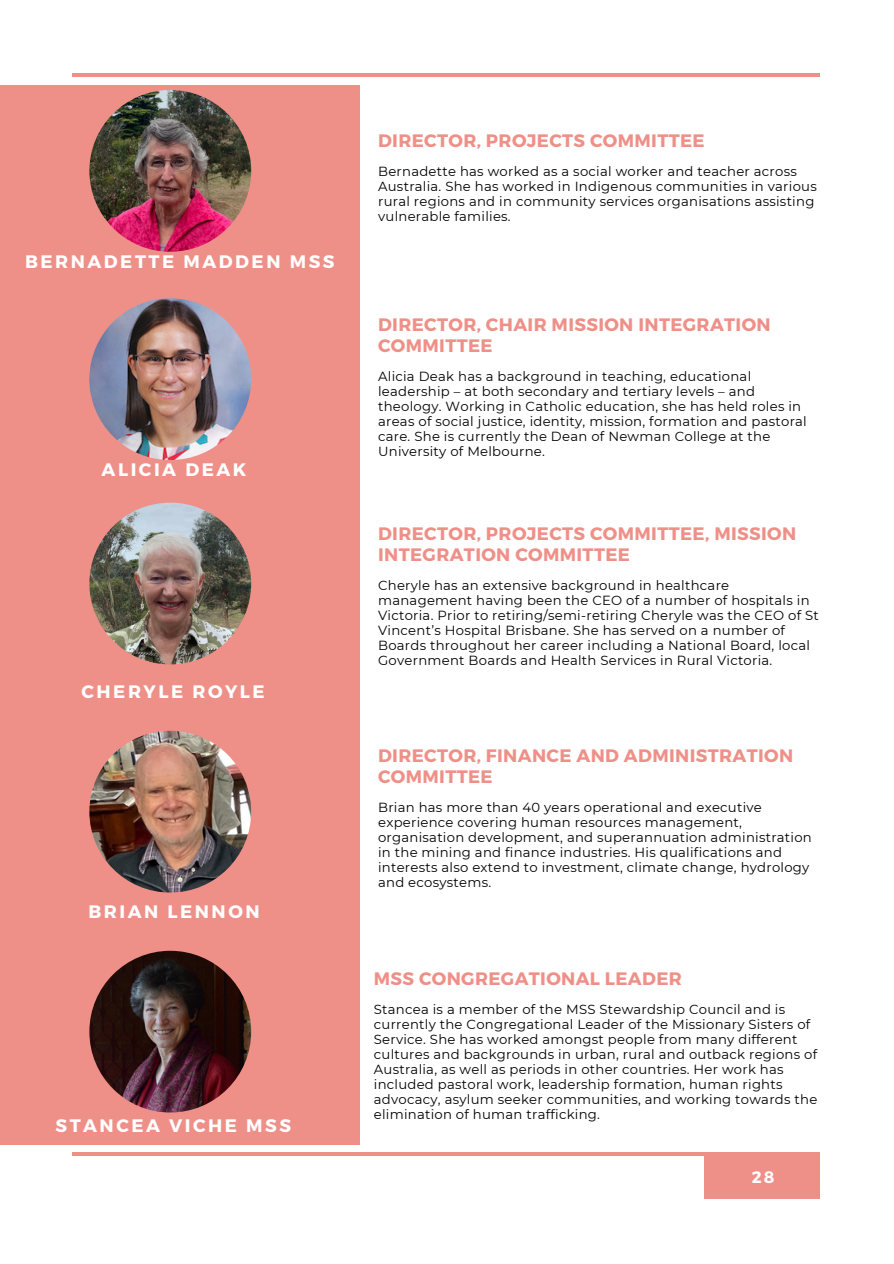
<style>
.page{position:relative;width:894px;height:1264px;background:#fff}
.page>*{position:absolute;margin:0;border:0;box-sizing:border-box;transform-origin:0 0}
.t1{font:700 18px/21px "Montserrat";letter-spacing:.02em;color:#ef9088}
.t2{font:700 18px "Montserrat";letter-spacing:.14em;color:#fff}
.t3{font:700 16.5px "Montserrat";color:#fff}
.t4{font:13.2px/15px "Montserrat";letter-spacing:.02em;color:#000}
</style>
<div class="page">
<hr style="left:72px;top:73px;width:747px;height:4px;background:#ef9088">
<div style="left:704px;top:1152px;width:115px;height:46px;background:#ef9088"></div>
<hr style="left:72px;top:1152px;width:747px;height:3px;background:#ef9088">
<div style="left:0;top:85px;width:359px;height:1059px;background:#ef9088"></div>
<img style="left:89px;top:90px;width:162px;height:162px;border-radius:50%">
<img style="left:89px;top:298px;width:162px;height:162px;border-radius:50%">
<img style="left:89px;top:502px;width:162px;height:162px;border-radius:50%">
<img style="left:89px;top:730px;width:162px;height:162px;border-radius:50%">
<img style="left:89px;top:950px;width:162px;height:162px;border-radius:50%">
<p class="t2" style="left:25px;top:250px;width:311px">BERNADETTE MADDEN MSS</p>
<h1 class="t2" style="left:102px;top:458px;width:146px">ALICIA DEAK</h1>
<h1 class="t2" style="left:82px;top:679px;width:184px">CHERYLE ROYLE</h1>
<h1 class="t2" style="left:88px;top:899px;width:173px">BRIAN LENNON</h1>
<p class="t2" style="left:55px;top:1114px;width:237px">STANCEA VICHE MSS</p>
<p class="t1" style="left:378px;top:129px;width:328px">DIRECTOR, PROJECTS COMMITTEE</p>
<h1 class="t4" style="left:378px;top:163px;width:440px">Bernadette has worked as a social worker and teacher across Australia. She has worked in Indigenous communities in various rural regions and in community services organisations assisting vulnerable families.</h1>
<p class="t1" style="left:378px;top:313px;width:394px">DIRECTOR, CHAIR MISSION INTEGRATION<br>COMMITTEE</p>
<h1 class="t4" style="left:378px;top:369px;width:430px">Alicia Deak has a background in teaching, educational leadership – at both secondary and tertiary levels – and theology. Working in Catholic education, she has held roles in areas of social justice, identity, mission, formation and pastoral care. She is currently the Dean of Newman College at the University of Melbourne.</h1>
<h1 class="t1" style="left:378px;top:522px;width:419px">DIRECTOR, PROJECTS COMMITTEE, MISSION<br>INTEGRATION COMMITTEE</h1>
<p class="t4" style="left:378px;top:578px;width:442px">Cheryle has an extensive background in healthcare management having been the CEO of a number of hospitals in Victoria. Prior to retiring/semi-retiring Cheryle was the CEO of St Vincent’s Hospital Brisbane. She has served on a number of Boards throughout her career including a National Board, local Government Boards and Health Services in Rural Victoria.</p>
<h1 class="t1" style="left:378px;top:743px;width:416px">DIRECTOR, FINANCE AND ADMINISTRATION<br>COMMITTEE</h1>
<p class="t4" style="left:378px;top:799px;width:435px">Brian has more than 40 years operational and executive experience covering human resources management, organisation development, and superannuation administration in the mining and finance industries. His qualifications and interests also extend to investment, climate change, hydrology and ecosystems.</p>
<h1 class="t1" style="left:374px;top:967px;width:309px">MSS CONGREGATIONAL LEADER</h1>
<p class="t4" style="left:374px;top:1002px;width:445px">Stancea is a member of the MSS Stewardship Council and is currently the Congregational Leader of the Missionary Sisters of Service. She has worked amongst people from many different cultures and backgrounds in urban, rural and outback regions of Australia, as well as periods in other countries. Her work has included pastoral work, leadership formation, human rights advocacy, asylum seeker communities, and working towards the elimination of human trafficking.</p>
<p class="t3" style="left:751px;top:1166px;width:24px">28</p>
</div>
